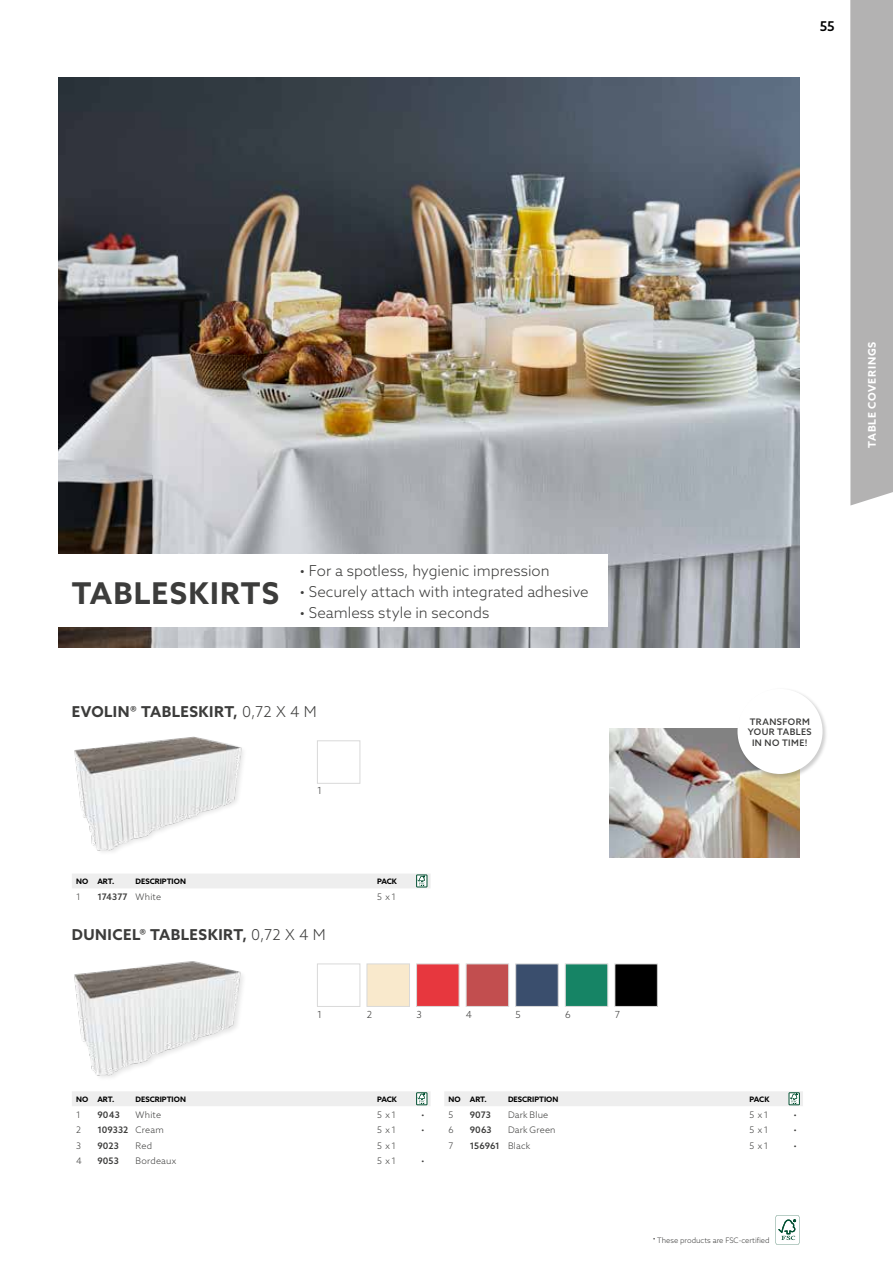
<style>
.page{position:relative;width:893px;height:1263px;background:#fff}
.page>*{position:absolute;margin:0;border:0;box-sizing:border-box;transform-origin:0 0}
.t1{font:700 30px "Azo Sans";letter-spacing:.045em;color:#3c3c3b}
.t2{font:300 15px "Azo Sans";color:#3c3c3b}
.t3{font:700 15px "Azo Sans";letter-spacing:.035em;color:#3c3c3b}
.t4{font:500 13.5px "Azo Sans";color:#000}
.t5{font:700 10.5px "Azo Sans";letter-spacing:.07em;color:#fff}
.t6{font:300 9.75px "Azo Sans";color:#3c3c3b}
.t7{font:300 9px "Azo Sans";letter-spacing:.025em;color:#3c3c3b}
.t8{font:500 9px "Azo Sans";letter-spacing:.015em;color:#3c3c3b}
.t9{font:500 9px/10.8px "Azo Sans";letter-spacing:.05em;color:#3c3c3b;text-align:center}
.t10{font:700 7.5px "Azo Sans";color:#000}
.t11{font:300 7.5px "Azo Sans";color:#3c3c3b}
.s1{font-weight:300}
</style>
<div class="page">
<svg style="left:775px;top:1215px;width:24px;height:30px"></svg>
<img style="left:74px;top:961px;width:169px;height:117px">
<img style="left:59px;top:78px;width:740px;height:570px">
<div style="left:20px;top:554px;width:588px;height:72px;background:#fff"></div>
<img style="left:609px;top:728px;width:190px;height:130px">
<div style="left:736px;top:688px;width:93px;height:92px;background:#000;opacity:.2"></div>
<div style="left:737px;top:689px;width:85px;height:85px;background:#fff;border-radius:50%"></div>
<img style="left:74px;top:736px;width:169px;height:116px">
<div style="left:317px;top:741px;width:43px;height:42px;background:#fff;border:1px solid #d9d9d9"></div>
<div style="left:72px;top:874px;width:359px;height:14px;background:#eee"></div>
<div style="left:317px;top:964px;width:43px;height:43px;background:#fff;border:1px solid #d9d9d9"></div>
<div style="left:367px;top:964px;width:43px;height:43px;background:#f9e9cc;border:1px solid #d9d9d9"></div>
<div style="left:416px;top:964px;width:43px;height:43px;background:#e7373e;border:1px solid #d9d9d9"></div>
<div style="left:466px;top:964px;width:43px;height:43px;background:#c24e4f;border:1px solid #d9d9d9"></div>
<div style="left:515px;top:964px;width:43px;height:43px;background:#3a4e6d;border:1px solid #d9d9d9"></div>
<div style="left:565px;top:964px;width:43px;height:43px;background:#168465;border:1px solid #d9d9d9"></div>
<div style="left:615px;top:964px;width:42px;height:42px;background:#000"></div>
<div style="left:615px;top:964px;width:43px;height:43px;border:1px solid #d9d9d9"></div>
<div style="left:72px;top:1091px;width:359px;height:15px;background:#eee"></div>
<div style="left:444px;top:1091px;width:359px;height:15px;background:#eee"></div>
<div style="left:850px;top:0;width:43px;height:505px;background:#b3b2b2"></div>
<p class="t4" style="left:820px;top:18px;width:16px">55</p>
<h1 class="t1" style="left:72px;top:573px;width:209px">TABLESKIRTS</h1>
<p class="t2" style="left:299px;top:561px;width:252px">• For a spotless, hygienic impression</p>
<p class="t2" style="left:299px;top:582px;width:291px">• Securely attach with integrated adhesive</p>
<p class="t2" style="left:299px;top:603px;width:191px">• Seamless style in seconds</p>
<p class="t3" style="left:72px;top:702px;width:246px">EVOLIN® TABLESKIRT, <span class="s1">0,72 X 4 M</span></p>
<p class="t6" style="left:317px;top:785px;width:6px">1</p>
<p class="t10" style="left:76px;top:876px;width:40px">NO ART.</p>
<p class="t10" style="left:136px;top:876px;width:52px">DESCRIPTION</p>
<p class="t10" style="left:377px;top:876px;width:21px">PACK</p>
<p class="t7" style="left:76px;top:891px;width:6px">1</p>
<p class="t8" style="left:97px;top:891px;width:65px">174377 <span class="s1">White</span></p>
<p class="t7" style="left:377px;top:891px;width:21px">5 x 1</p>
<p class="t3" style="left:72px;top:925px;width:255px">DUNICEL® TABLESKIRT, <span class="s1">0,72 X 4 M</span></p>
<p class="t6" style="left:317px;top:1008px;width:6px">1</p>
<p class="t6" style="left:367px;top:1008px;width:7px">2</p>
<p class="t6" style="left:416px;top:1008px;width:7px">3</p>
<p class="t6" style="left:466px;top:1008px;width:8px">4</p>
<p class="t6" style="left:516px;top:1008px;width:7px">5</p>
<p class="t6" style="left:565px;top:1008px;width:7px">6</p>
<p class="t6" style="left:615px;top:1008px;width:7px">7</p>
<p class="t9" style="left:748px;top:716px;width:65px">TRANSFORM<br>YOUR TABLES<br>IN NO TIME!</p>
<p class="t10" style="left:76px;top:1094px;width:40px">NO ART.</p>
<p class="t10" style="left:136px;top:1094px;width:52px">DESCRIPTION</p>
<p class="t10" style="left:377px;top:1094px;width:21px">PACK</p>
<p class="t7" style="left:76px;top:1108px;width:6px">1</p>
<p class="t8" style="left:97px;top:1108px;width:24px">9043</p>
<p class="t7" style="left:136px;top:1108px;width:27px">White</p>
<p class="t7" style="left:377px;top:1108px;width:21px">5 x 1</p>
<p class="t7" style="left:421px;top:1108px;width:5px">•</p>
<p class="t7" style="left:76px;top:1124px;width:6px">2</p>
<p class="t8" style="left:97px;top:1124px;width:68px">109332 <span class="s1">Cream</span></p>
<p class="t7" style="left:377px;top:1124px;width:21px">5 x 1</p>
<p class="t7" style="left:421px;top:1124px;width:5px">•</p>
<p class="t7" style="left:76px;top:1140px;width:6px">3</p>
<p class="t8" style="left:97px;top:1140px;width:23px">9023</p>
<p class="t7" style="left:136px;top:1140px;width:18px">Red</p>
<p class="t7" style="left:377px;top:1140px;width:21px">5 x 1</p>
<p class="t7" style="left:76px;top:1155px;width:7px">4</p>
<p class="t8" style="left:97px;top:1155px;width:23px">9053</p>
<p class="t7" style="left:136px;top:1155px;width:42px">Bordeaux</p>
<p class="t7" style="left:377px;top:1155px;width:21px">5 x 1</p>
<p class="t7" style="left:421px;top:1155px;width:5px">•</p>
<p class="t10" style="left:448px;top:1094px;width:40px">NO ART.</p>
<p class="t10" style="left:508px;top:1094px;width:52px">DESCRIPTION</p>
<p class="t10" style="left:749px;top:1094px;width:21px">PACK</p>
<p class="t7" style="left:448px;top:1108px;width:6px">5</p>
<p class="t8" style="left:470px;top:1108px;width:23px">9073</p>
<p class="t7" style="left:508px;top:1108px;width:42px">Dark Blue</p>
<p class="t7" style="left:749px;top:1108px;width:21px">5 x 1</p>
<p class="t7" style="left:794px;top:1108px;width:5px">•</p>
<p class="t7" style="left:448px;top:1124px;width:7px">6</p>
<p class="t8" style="left:470px;top:1124px;width:23px">9063</p>
<p class="t7" style="left:508px;top:1124px;width:49px">Dark Green</p>
<p class="t7" style="left:749px;top:1124px;width:21px">5 x 1</p>
<p class="t7" style="left:794px;top:1124px;width:5px">•</p>
<p class="t7" style="left:448px;top:1140px;width:6px">7</p>
<p class="t8" style="left:470px;top:1140px;width:62px">156961 <span class="s1">Black</span></p>
<p class="t7" style="left:749px;top:1140px;width:21px">5 x 1</p>
<p class="t7" style="left:794px;top:1140px;width:5px">•</p>
<p class="t11" style="left:653px;top:1235px;width:118px">• These products are FSC-certified</p>
<p class="t5" style="left:865px;top:448px;width:107px;rotate:-90deg">TABLE COVERINGS</p>
</div>
